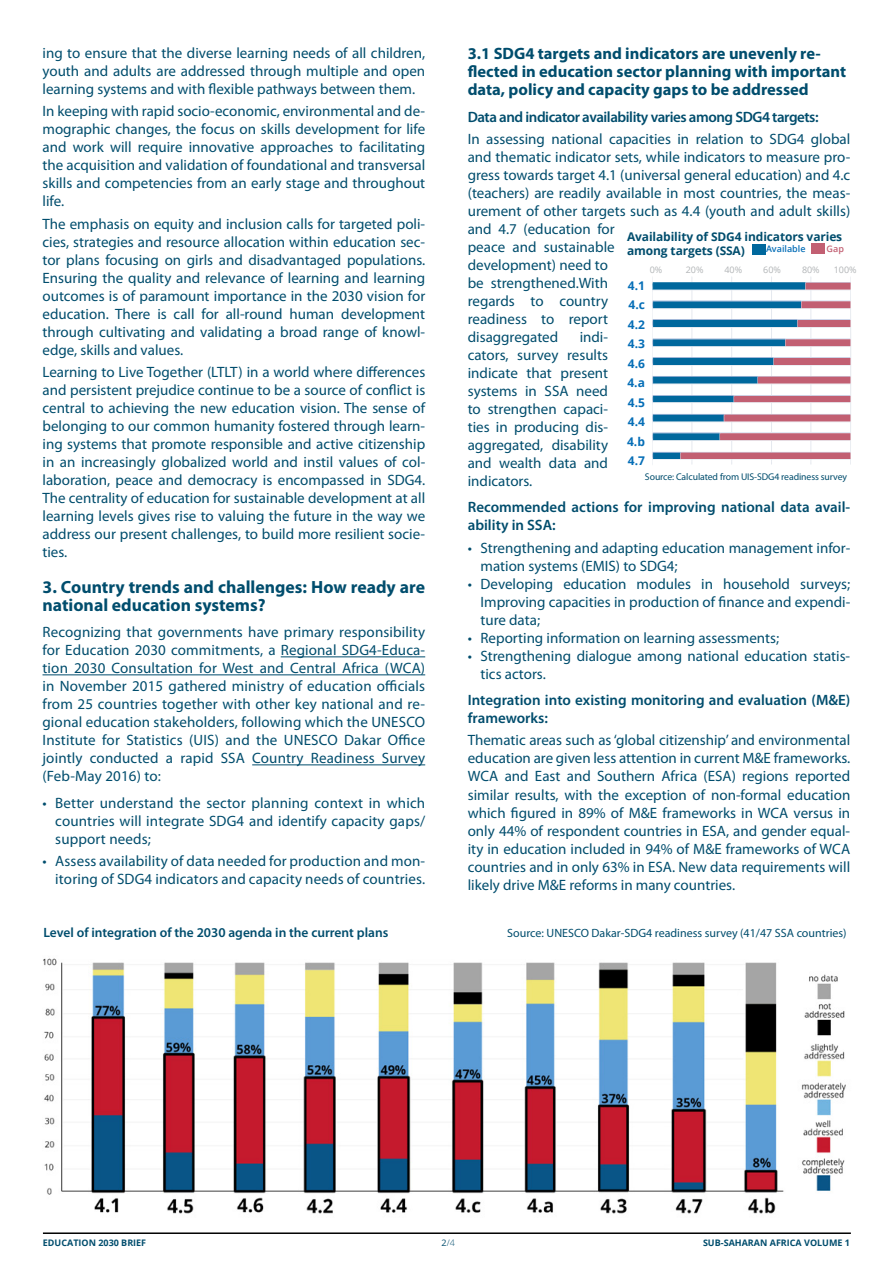
<style>
.page{position:relative;width:893px;height:1263px;background:#fff}
.page>*{position:absolute;margin:0;border:0;box-sizing:border-box;transform-origin:0 0}
.t1{font:700 17.7px/18px "Myriad Pro";color:#004d6d}
.t2{font:700 16.5px/18px "Myriad Pro";color:#004d6d}
.t3{font:15px/18px "Myriad Pro";color:#004d6d;text-align:justify}
.t4{font:600 15px/18px "Myriad Pro";color:#004d6d}
.t5{font:600 15px "Myriad Pro";letter-spacing:-.03em;color:#004d6d}
.t6{font:600 13.5px "Myriad Pro";color:#004d6d}
.t7{font:12px "Myriad Pro";color:#004d6d}
.t8{font:700 12px/14.4px "Open Sans";letter-spacing:-.01em;color:#004d6d}
.t9{font:700 12px/19.5px "Open Sans";color:#056eb7;text-align:justify}
.t10{font:9.75px "Myriad Pro";letter-spacing:-.01em;color:#004d6d}
.t11{font:700 9px "Open Sans";color:#004d6d}
.t12{font:9px "Open Sans";color:#b1b4b6}
.t13{font:600 9px "Open Sans";color:#056eb7}
.t14{font:300 9px "Open Sans";color:#004d6d}
.t15{font:600 9px "Open Sans";color:#c25f72}
.s1{font-weight:400}
</style>
<div class="page">
<hr style="left:43px;top:1232px;width:808px;height:2px;background:#000">
<hr style="left:281px;top:656px;width:144px;height:1px;background:#004d6d">
<hr style="left:43px;top:674px;width:382px;height:1px;background:#004d6d">
<hr style="left:252px;top:764px;width:173px;height:1px;background:#004d6d">
<img style="left:43px;top:958px;width:803px;height:256px">
<svg style="left:652px;top:276px;width:199px;height:189px"></svg>
<div style="left:752px;top:244px;width:14px;height:11px;background:#00689d"></div>
<div style="left:811px;top:243px;width:14px;height:11px;background:#c25f72"></div>
<p class="t3" style="left:43px;top:44px;width:384px">ing to ensure that the diverse learning needs of all children, youth and adults are addressed through multiple and open learning systems and with flexible pathways between them.</p>
<p class="t3" style="left:43px;top:102px;width:384px">In keeping with rapid socio-economic, environmental and de&shy;mographic changes, the focus on skills development for life and work will require innovative approaches to facilitating the acquisition and validation of foundational and transversal skills and competencies from an early stage and throughout life.</p>
<p class="t3" style="left:43px;top:214px;width:384px">The emphasis on equity and inclusion calls for targeted poli&shy;cies, strategies and resource allocation within education sec&shy;tor plans focusing on girls and disadvantaged populations.<br>Ensuring the quality and relevance of learning and learning outcomes is of paramount importance in the 2030 vision for education. There is call for all-round human development through cultivating and validating a broad range of knowl&shy;edge, skills and values.</p>
<p class="t3" style="left:43px;top:362px;width:384px">Learning to Live Together (LTLT) in a world where differences and persistent prejudice continue to be a source of conflict is central to achieving the new education vision. The sense of belonging to our common humanity fostered through learn&shy;ing systems that promote responsible and active citizenship in an increasingly globalized world and instil values of col&shy;laboration, peace and democracy is encompassed in SDG4.<br>The centrality of education for sustainable development at all learning levels gives rise to valuing the future in the way we address our present challenges, to build more resilient socie&shy;ties.</p>
<p class="t1" style="left:43px;top:577px;width:384px">3. Country trends and challenges: How ready are national education systems?</p>
<p class="t3" style="left:43px;top:623px;width:384px">Recognizing that governments have primary responsibility for Education 2030 commitments, a Regional SDG4-Educa&shy;tion 2030 Consultation for West and Central Africa (WCA) in November 2015 gathered ministry of education officials from 25 countries together with other key national and re&shy;gional education stakeholders, following which the UNESCO Institute for Statistics (UIS) and the UNESCO Dakar Office jointly conducted a rapid SSA Country Readiness Survey (Feb-May 2016) to:</p>
<p class="t3" style="left:55px;top:794px;width:371px;text-indent:-13px">• Better understand the sector planning context in which countries will integrate SDG4 and identify capacity gaps/ support needs;</p>
<p class="t3" style="left:43px;top:852px;width:384px;text-align:right">• Assess availability of data needed for production and mon&shy;itoring of SDG4 indicators and capacity needs of countries.</p>
<p class="t2" style="left:468px;top:44px;width:380px">3.1 SDG4 targets and indicators are unevenly re&shy;flected in education sector planning with important data, policy and capacity gaps to be addressed</p>
<p class="t5" style="left:468px;top:107px;width:352px">Data and indicator availability varies among SDG4 targets:</p>
<p class="t3" style="left:468px;top:130px;width:384px;text-align:left">In assessing national capacities in relation to SDG4 global and thematic indicator sets, while indicators to measure pro&shy;gress towards target 4.1 (universal general education) and 4.c (teachers) are readily available in most countries, the meas&shy;urement of other targets such as 4.4 (youth and adult skills) and 4.7 (education for<br>peace and sustainable<br>development) need to<br>be strengthened.With<br>regards to country<br>readiness to report<br>disaggregated</p>
<p class="t8" style="left:627px;top:229px;width:217px">Availability of SDG4 indicators varies among targets (SSA)</p>
<p class="t13" style="left:766px;top:243px;width:41px">Available</p>
<p class="t15" style="left:827px;top:243px;width:19px">Gap</p>
<p class="t12" style="left:650px;top:264px;width:14px">0%</p>
<p class="t12" style="left:686px;top:264px;width:19px">20%</p>
<p class="t12" style="left:724px;top:264px;width:19px">40%</p>
<p class="t12" style="left:763px;top:264px;width:19px">60%</p>
<p class="t12" style="left:802px;top:264px;width:19px">80%</p>
<p class="t12" style="left:834px;top:264px;width:24px">100%</p>
<p class="t9" style="left:627px;top:275px;width:19px">4.1<br>4.c 4.2<br>4.3<br>4.6<br>4.a 4.5<br>4.4<br>4.b 4.7</p>
<p class="t3" style="left:468px;top:328px;width:142px;text-indent:112px">indi&shy;cators, survey results indicate that present systems in SSA need to strengthen capaci&shy;ties in producing dis&shy;aggregated, disability and wealth data and indicators.</p>
<p class="t4" style="left:468px;top:498px;width:384px">Recommended actions for improving national data avail&shy;ability in SSA:</p>
<p class="t3" style="left:480px;top:538px;width:371px;text-indent:-13px">• Strengthening and adapting education management infor&shy;mation systems (EMIS) to SDG4;</p>
<p class="t3" style="left:480px;top:574px;width:371px;text-indent:-13px">• Developing education modules in household surveys; Improving capacities in production of finance and expendi&shy;ture data;</p>
<p class="t3" style="left:468px;top:628px;width:313px">• Reporting information on learning assessments;</p>
<p class="t3" style="left:480px;top:646px;width:371px;text-indent:-13px">• Strengthening dialogue among national education statis&shy;tics actors.</p>
<p class="t4" style="left:468px;top:691px;width:384px">Integration into existing monitoring and evaluation (M&amp;E) frameworks:</p>
<p class="t3" style="left:468px;top:731px;width:384px">Thematic areas such as ‘global citizenship’ and environmental education are given less attention in current M&amp;E frameworks.<br>WCA and East and Southern Africa (ESA) regions reported similar results, with the exception of non-formal education which figured in 89% of M&amp;E frameworks in WCA versus in only 44% of respondent countries in ESA, and gender equal&shy;ity in education included in 94% of M&amp;E frameworks of WCA countries and in only 63% in ESA. New data requirements will likely drive M&amp;E reforms in many countries.</p>
<p class="t10" style="left:645px;top:471px;width:204px">Source: Calculated from UIS-SDG4 readiness survey</p>
<p class="t6" style="left:43px;top:924px;width:346px">Level of integration of the 2030 agenda in the current plans</p>
<p class="t7" style="left:507px;top:926px;width:341px">Source: UNESCO Dakar-SDG4 readiness survey (41/47 SSA countries)</p>
<p class="t11" style="left:43px;top:1236px;width:105px">EDUCATION 2030 BRIEF</p>
<p class="t14" style="left:442px;top:1237px;width:15px"><span class="s1">2</span>/4</p>
<p class="t11" style="left:703px;top:1236px;width:149px">SUB-SAHARAN AFRICA VOLUME 1</p>
</div>
